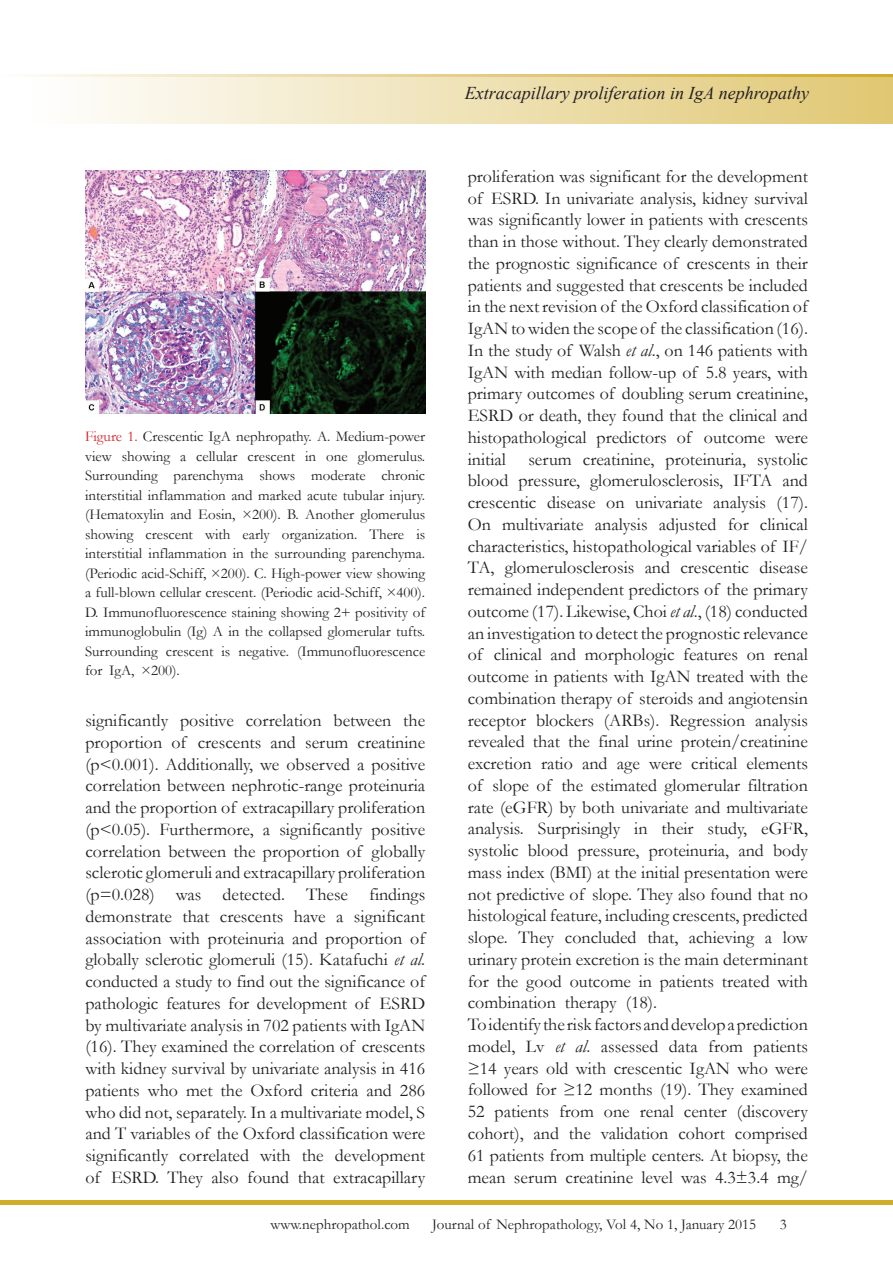
<style>
.page{position:relative;width:893px;height:1263px;background:#fff}
.page>*{position:absolute;margin:0;border:0;box-sizing:border-box;transform-origin:0 0}
.t1{font:18px/21.8px "Garamond";color:#231f20;text-align:justify}
.t2{font:italic 18px "Times New Roman";color:#231f20}
.t3{font:15px/19.5px "Garamond";color:#231f20;text-align:justify}
.s1{color:#d02427}
.s2{font-style:italic}
</style>
<div class="page">
<hr style="left:0;top:1200px;width:893px;height:4px;background:#d1ab2a">
<div style="left:0;top:77px;width:893px;height:46px;background:linear-gradient(to right,#fff,#e0c773)"></div>
<svg style="left:32px;top:75px;width:861px;height:2px;background:#e5cf8b"></svg>
<img style="left:85px;top:170px;width:340px;height:244px">
<p class="t3" style="left:85px;top:427px;width:342px"><span class="s1">Figure 1.</span> Crescentic IgA nephropathy. A. Medium-power view showing a cellular crescent in one glomerulus.<br>Surrounding parenchyma shows moderate chronic interstitial inflammation and marked acute tubular injury. (Hematoxylin and Eosin, ×200). B. Another glomerulus showing crescent with early organization. There is interstitial inflammation in the surrounding parenchyma. (Periodic acid-Schiff, ×200). C. High-power view showing a full-blown cellular crescent. (Periodic acid-Schiff, ×400).<br>D. Immunofluorescence staining showing 2+ positivity of immunoglobulin (Ig) A in the collapsed glomerular tufts.<br>Surrounding crescent is negative. (Immunofluorescence for IgA, ×200).</p>
<p class="t1" style="left:85px;top:709px;width:341px">significantly positive correlation between the proportion of crescents and serum creatinine (p&lt;0.001). Additionally, we observed a positive correlation between nephrotic-range proteinuria and the proportion of extracapillary proliferation (p&lt;0.05). Furthermore, a significantly positive correlation between the proportion of globally sclerotic glomeruli and extracapillary proliferation (p=0.028) was detected. These findings demonstrate that crescents have a significant association with proteinuria and proportion of globally sclerotic glomeruli (15). Katafuchi <span class="s2">et al</span>. conducted a study to find out the significance of pathologic features for development of ESRD by multivariate analysis in 702 patients with IgAN (16). They examined the correlation of crescents with kidney survival by univariate analysis in 416 patients who met the Oxford criteria and 286 who did not, separately. In a multivariate model, S and T variables of the Oxford classification were significantly correlated with the development of ESRD. They also found that extracapillary</p>
<p class="t2" style="left:465px;top:80px;width:346px">Extracapillary proliferation in IgA nephropathy</p>
<p class="t1" style="left:468px;top:165px;width:342px">proliferation was significant for the development of ESRD. In univariate analysis, kidney survival was significantly lower in patients with crescents than in those without. They clearly demonstrated the prognostic significance of crescents in their patients and suggested that crescents be included in the next revision of the Oxford classification of IgAN to widen the scope of the classification (16).<br>In the study of Walsh <span class="s2">et al</span>., on 146 patients with IgAN with median follow-up of 5.8 years, with primary outcomes of doubling serum creatinine, ESRD or death, they found that the clinical and histopathological predictors of outcome were initial serum creatinine, proteinuria, systolic blood pressure, glomerulosclerosis, IFTA and crescentic disease on univariate analysis (17).<br>On multivariate analysis adjusted for clinical characteristics, histopathological variables of IF/ TA, glomerulosclerosis and crescentic disease remained independent predictors of the primary outcome (17). Likewise, Choi <span class="s2">et al</span>., (18) conducted an investigation to detect the prognostic relevance of clinical and morphologic features on renal outcome in patients with IgAN treated with the combination therapy of steroids and angiotensin receptor blockers (ARBs). Regression analysis revealed that the final urine protein/creatinine excretion ratio and age were critical elements of slope of the estimated glomerular filtration rate (eGFR) by both univariate and multivariate analysis. Surprisingly in their study, eGFR, systolic blood pressure, proteinuria, and body mass index (BMI) at the initial presentation were not predictive of slope. They also found that no histological feature, including crescents, predicted slope. They concluded that, achieving a low urinary protein excretion is the main determinant for the good outcome in patients treated with combination therapy (18).</p>
<p class="t1" style="left:468px;top:1013px;width:342px">To identify the risk factors and develop a prediction model, Lv <span class="s2">et al</span>. assessed data from patients ≥14 years old with crescentic IgAN who were followed for ≥12 months (19). They examined 52 patients from one renal center (discovery cohort), and the validation cohort comprised 61 patients from multiple centers. At biopsy, the mean serum creatinine level was 4.3±3.4 mg/</p>
<p class="t3" style="left:271px;top:1214px;width:141px">www.nephropathol.com</p>
<p class="t3" style="left:432px;top:1214px;width:325px">Journal of Nephropathology, Vol 4, No 1, January 2015</p>
<p class="t3" style="left:780px;top:1214px;width:9px">3</p>
</div>
